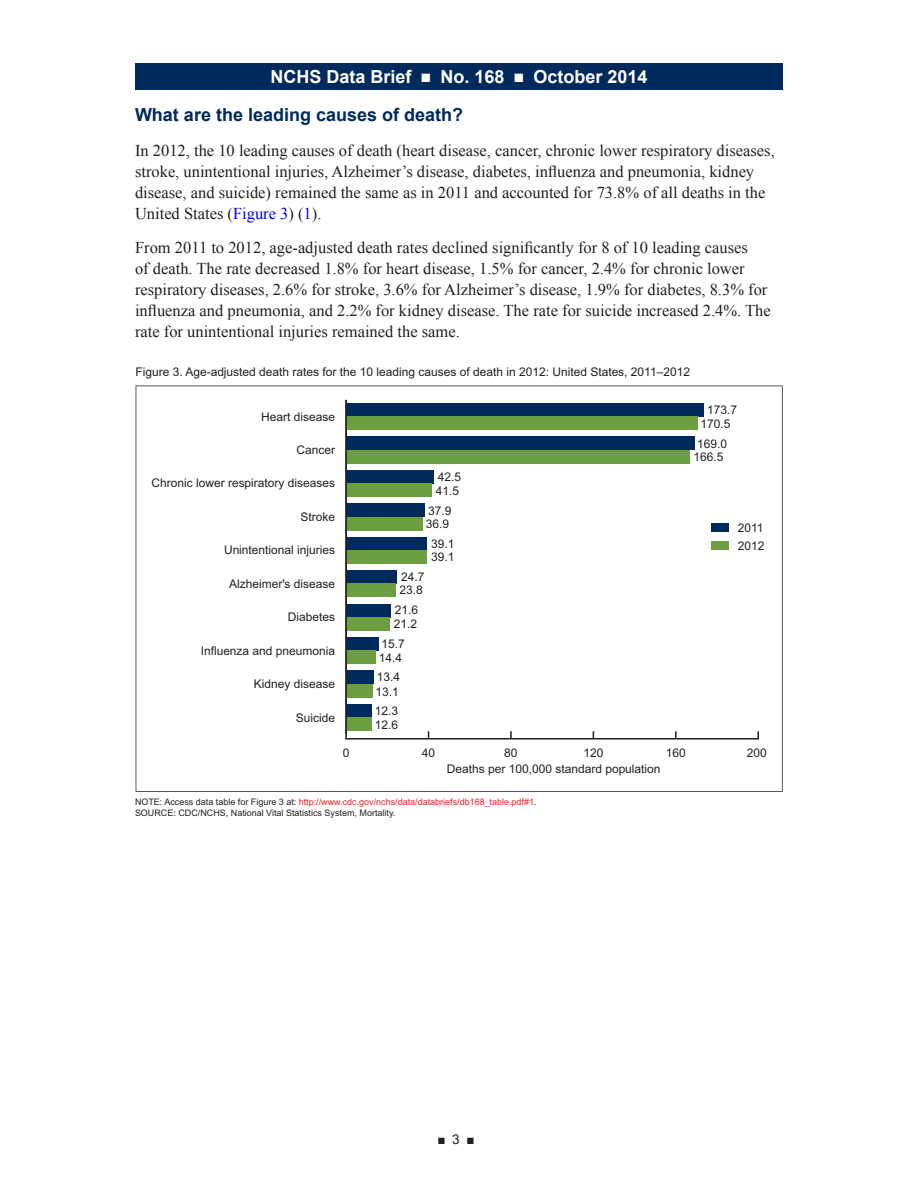
<style>
.page{position:relative;width:918px;height:1188px;background:#fff}
.page>*{position:absolute;margin:0;border:0;box-sizing:border-box;transform-origin:0 0}
.t1{font:700 18px "Arial";color:#fff}
.Heading_1{font:700 18px "Arial";color:#00295c}
.t2{font:16.5px/21px "Times New Roman";color:#231f20}
.t3{font:13.5px "Arial";color:#231f20}
.t4{font:12px/19.5px "Arial";color:#231f20}
.t5{font:9px/10.8px "Arial";color:#231f20}
.s1{color:#00f}
.s2{color:#ee1f23}
</style>
<div class="page">
<div style="left:135px;top:63px;width:648px;height:27px;background:#00295c"></div>
<svg style="left:136px;top:386px;width:647px;height:406px"></svg>
<div style="left:711px;top:524px;width:18px;height:8px;background:#00295c"></div>
<div style="left:711px;top:542px;width:18px;height:8px;background:#6d9f41"></div>
<hr style="left:346px;top:738px;width:412px;height:2px;background:#231f20">
<div style="left:346px;top:403px;width:358px;height:14px;background:#00295c"></div>
<div style="left:346px;top:437px;width:348px;height:13px;background:#00295c"></div>
<div style="left:346px;top:470px;width:88px;height:13px;background:#00295c"></div>
<div style="left:346px;top:504px;width:78px;height:13px;background:#00295c"></div>
<div style="left:346px;top:537px;width:81px;height:13px;background:#00295c"></div>
<div style="left:346px;top:570px;width:51px;height:14px;background:#00295c"></div>
<div style="left:346px;top:604px;width:45px;height:13px;background:#00295c"></div>
<div style="left:346px;top:637px;width:32px;height:14px;background:#00295c"></div>
<div style="left:346px;top:671px;width:28px;height:13px;background:#00295c"></div>
<div style="left:346px;top:704px;width:25px;height:14px;background:#00295c"></div>
<div style="left:346px;top:417px;width:351px;height:13px;background:#6d9f41"></div>
<div style="left:346px;top:450px;width:343px;height:13px;background:#6d9f41"></div>
<div style="left:346px;top:483px;width:86px;height:14px;background:#6d9f41"></div>
<div style="left:346px;top:517px;width:76px;height:13px;background:#6d9f41"></div>
<div style="left:346px;top:550px;width:81px;height:14px;background:#6d9f41"></div>
<div style="left:346px;top:584px;width:49px;height:13px;background:#6d9f41"></div>
<div style="left:346px;top:617px;width:44px;height:14px;background:#6d9f41"></div>
<div style="left:346px;top:651px;width:30px;height:13px;background:#6d9f41"></div>
<div style="left:346px;top:684px;width:27px;height:13px;background:#6d9f41"></div>
<div style="left:346px;top:718px;width:26px;height:13px;background:#6d9f41"></div>
<hr style="left:345px;top:400px;width:2px;height:339px;background:#231f20">
<svg style="left:675px;top:731px;width:2px;height:7px"></svg>
<svg style="left:757px;top:731px;width:2px;height:8px"></svg>
<svg style="left:510px;top:731px;width:2px;height:7px"></svg>
<p class="t1" style="left:271px;top:65px;width:378px">NCHS Data Brief ■ No. 168 ■ October 2014</p>
<p class="Heading_1" style="left:135px;top:103px;width:330px">What are the leading causes of death?</p>
<p class="t2" style="left:135px;top:139px;width:641px">In 2012, the 10 leading causes of death (heart disease, cancer, chronic lower respiratory diseases, stroke, unintentional injuries, Alzheimer’s disease, diabetes, influenza and pneumonia, kidney disease, and suicide) remained the same as in 2011 and accounted for 73.8% of all deaths in the United States (<span class="s1">Figure 3</span>) (<span class="s1">1</span>).</p>
<p class="t2" style="left:135px;top:237px;width:637px">From 2011 to 2012, age-adjusted death rates declined significantly for 8 of 10 leading causes<br>of death. The rate decreased 1.8% for heart disease, 1.5% for cancer, 2.4% for chronic lower respiratory diseases, 2.6% for stroke, 3.6% for Alzheimer’s disease, 1.9% for diabetes, 8.3% for influenza and pneumonia, and 2.2% for kidney disease. The rate for suicide increased 2.4%. The rate for unintentional injuries remained the same.</p>
<p class="t4" style="left:135px;top:362px;width:556px">Figure 3. Age-adjusted death rates for the 10 leading causes of death in 2012: United States, 2011–2012</p>
<p class="t4" style="left:261px;top:407px;width:75px">Heart disease</p>
<p class="t4" style="left:297px;top:440px;width:40px">Cancer</p>
<p class="t4" style="left:151px;top:474px;width:185px">Chronic lower respiratory diseases</p>
<p class="t4" style="left:301px;top:507px;width:36px">Stroke</p>
<p class="t4" style="left:224px;top:540px;width:113px">Unintentional injuries</p>
<p class="t4" style="left:229px;top:574px;width:108px">Alzheimer's disease</p>
<p class="t4" style="left:288px;top:607px;width:49px">Diabetes</p>
<p class="t4" style="left:201px;top:641px;width:136px">Influenza and pneumonia</p>
<p class="t4" style="left:254px;top:674px;width:83px">Kidney disease</p>
<p class="t4" style="left:296px;top:708px;width:41px">Suicide</p>
<p class="t4" style="left:438px;top:467px;width:25px">42.5</p>
<p class="t4" style="left:428px;top:501px;width:25px">37.9</p>
<p class="t4" style="left:431px;top:538px;width:25px;line-height:12.8px">39.1<br>39.1</p>
<p class="t4" style="left:436px;top:481px;width:25px">41.5</p>
<p class="t4" style="left:426px;top:514px;width:25px">36.9</p>
<p class="t4" style="left:399px;top:570px;width:27px;line-height:13.8px">24.7<br>23.8</p>
<p class="t4" style="left:395px;top:601px;width:25px">21.6</p>
<p class="t4" style="left:377px;top:648px;width:27px">14.4<br>13.4</p>
<p class="t4" style="left:375px;top:682px;width:26px">13.1<br>12.3</p>
<p class="t4" style="left:375px;top:715px;width:25px">12.6</p>
<p class="t4" style="left:394px;top:614px;width:25px">21.2</p>
<p class="t4" style="left:382px;top:634px;width:25px">15.7</p>
<p class="t4" style="left:701px;top:403px;width:38px;line-height:14px;text-align:center">173.7<br>170.5</p>
<p class="t4" style="left:693px;top:438px;width:35px;line-height:13px;text-align:center">169.0<br>166.5</p>
<p class="t4" style="left:738px;top:518px;width:27px">2011</p>
<p class="t4" style="left:738px;top:536px;width:28px">2012</p>
<p class="t4" style="left:343px;top:744px;width:8px">0</p>
<p class="t4" style="left:422px;top:744px;width:15px">40</p>
<p class="t4" style="left:504px;top:744px;width:15px">80</p>
<p class="t4" style="left:583px;top:743px;width:21px">120</p>
<p class="t4" style="left:666px;top:744px;width:21px">160</p>
<p class="t4" style="left:747px;top:744px;width:21px">200</p>
<p class="t4" style="left:447px;top:760px;width:215px">Deaths per 100,000 standard population</p>
<p class="t5" style="left:135px;top:796px;width:403px">NOTE: Access data table for Figure 3 at: <span class="s2">http://www.cdc.gov/nchs/data/databriefs/db168_table.pdf#1</span>.<br>SOURCE: CDC/NCHS, National Vital Statistics System, Mortality.</p>
<p class="t3" style="left:437px;top:1130px;width:39px">■ 3 ■</p>
</div>
